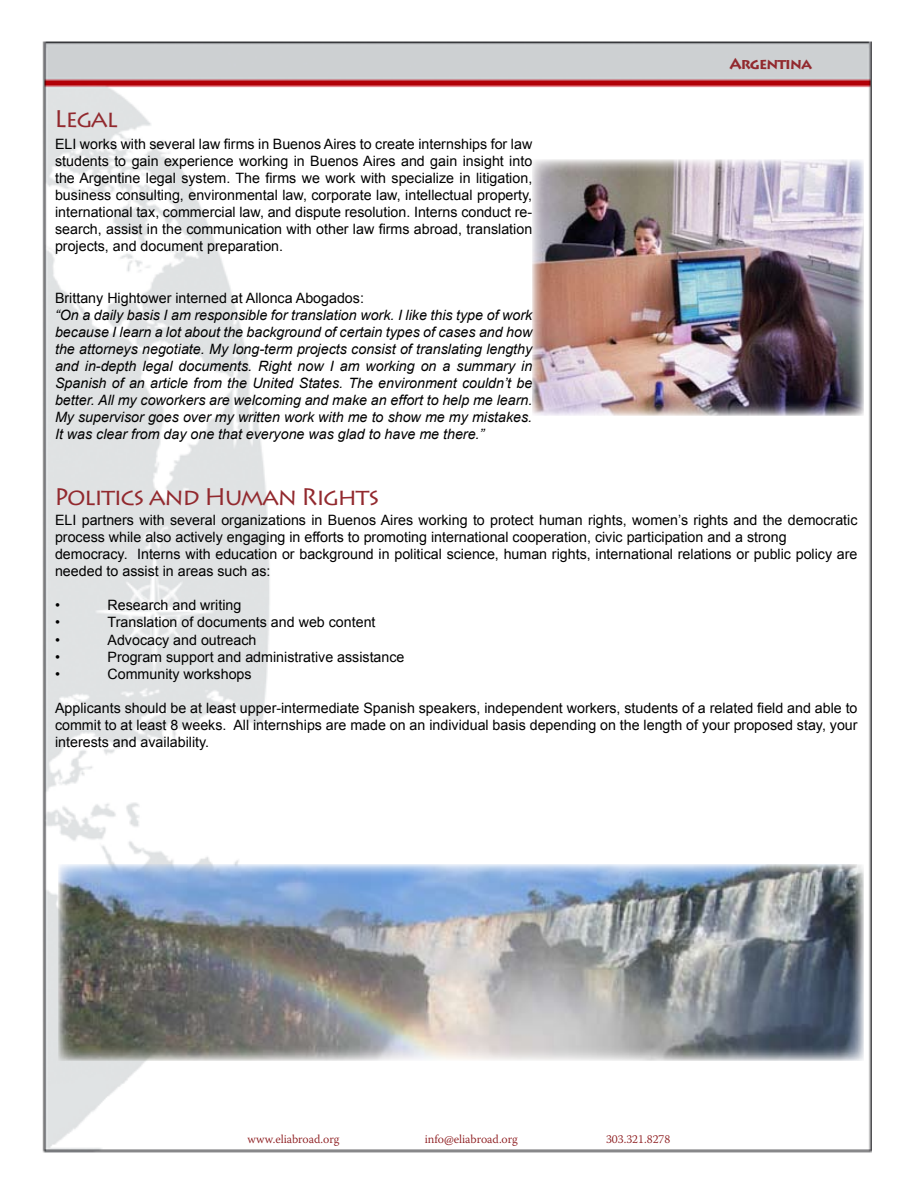
<style>
.page{position:relative;width:918px;height:1188px;background:#fff}
.page>*{position:absolute;margin:0;border:0;box-sizing:border-box;transform-origin:0 0}
.t1{font:24px "Lithos Pro";letter-spacing:-.06em;color:#92292e}
.t2{font:700 15px "Lithos Pro";letter-spacing:-.06em;color:#92292e}
.t3{font:14.25px/17.1px "Arial";color:#000;text-align:justify}
.t4{font:italic 14.25px/17.1px "Arial";color:#000;text-align:justify}
.t5{font:300 12px "Warnock Pro";color:#8b181b}
</style>
<div class="page">
<img style="left:42px;top:41px;width:829px;height:1112px">
<img style="left:532px;top:159px;width:332px;height:257px">
<img style="left:58px;top:864px;width:806px;height:197px">
<h1 class="t1" style="left:54px;top:105px;width:66px">Legal</h1>
<p class="t3" style="left:55px;top:135px;width:479px">ELI works with several law firms in Buenos Aires to create internships for law students to gain experience working in Buenos Aires and gain insight into the Argentine legal system. The firms we work with specialize in litigation, business consulting, environmental law, corporate law, intellectual property, international tax, commercial law, and dispute resolution. Interns conduct re&shy;search, assist in the communication with other law firms abroad, translation projects, and document preparation.</p>
<p class="t3" style="left:55px;top:289px;width:310px">Brittany Hightower interned at Allonca Abogados:</p>
<p class="t4" style="left:55px;top:306px;width:479px">“On a daily basis I am responsible for translation work. I like this type of work because I learn a lot about the background of certain types of cases and how the attorneys negotiate. My long-term projects consist of translating lengthy and in-depth legal documents. Right now I am working on a summary in Spanish of an article from the United States. The environment couldn’t be better. All my coworkers are welcoming and make an effort to help me learn.<br>My supervisor goes over my written work with me to show me my mistakes.<br>It was clear from day one that everyone was glad to have me there.”</p>
<h1 class="t1" style="left:54px;top:483px;width:327px">Politics and Human Rights</h1>
<p class="t2" style="left:729px;top:55px;width:84px">Argentina</p>
<p class="t3" style="left:55px;top:511px;width:804px;text-align:left">ELI partners with several organizations in Buenos Aires working to protect human rights, women’s rights and the democratic process while also actively engaging in efforts to promoting international cooperation, civic participation and a strong democracy. Interns with education or background in political science, human rights, international relations or public policy are needed to assist in areas such as:</p>
<p class="t3" style="left:55px;top:597px;width:6px">•</p>
<p class="t3" style="left:108px;top:597px;width:135px">Research and writing</p>
<p class="t3" style="left:55px;top:614px;width:6px">•</p>
<p class="t3" style="left:108px;top:614px;width:269px">Translation of documents and web content</p>
<p class="t3" style="left:55px;top:631px;width:6px">•</p>
<p class="t3" style="left:108px;top:631px;width:150px">Advocacy and outreach</p>
<p class="t3" style="left:55px;top:648px;width:6px">•</p>
<p class="t3" style="left:108px;top:648px;width:298px">Program support and administrative assistance</p>
<p class="t3" style="left:55px;top:665px;width:6px">•</p>
<p class="t3" style="left:108px;top:665px;width:146px">Community workshops</p>
<p class="t3" style="left:55px;top:700px;width:804px">Applicants should be at least upper-intermediate Spanish speakers, independent workers, students of a related field and able to commit to at least 8 weeks. All internships are made on an individual basis depending on the length of your proposed stay, your interests and availability.</p>
<p class="t5" style="left:248px;top:1132px;width:93px">www.eliabroad.org</p>
<p class="t5" style="left:425px;top:1132px;width:95px">info@eliabroad.org</p>
<p class="t5" style="left:606px;top:1132px;width:66px">303.321.8278</p>
</div>
